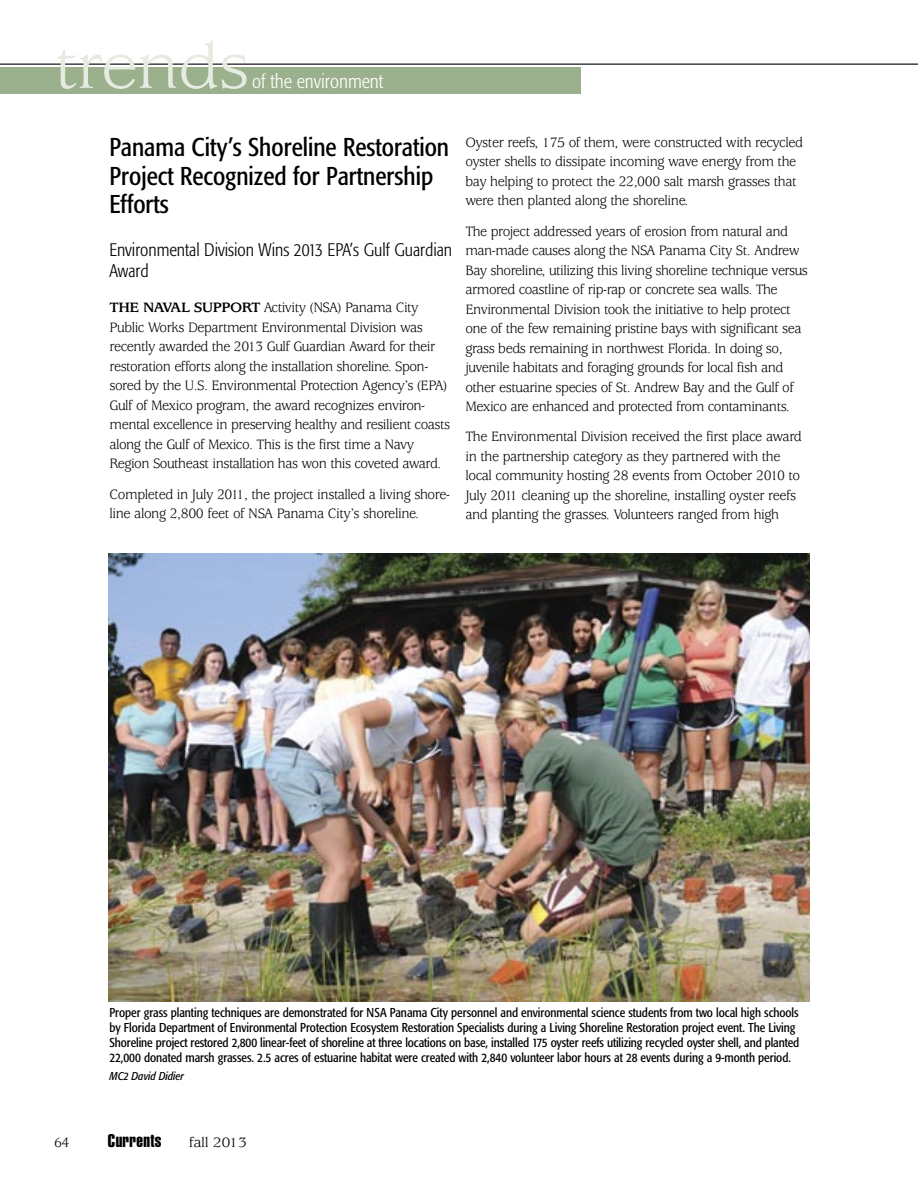
<style>
.page{position:relative;width:918px;height:1188px;background:#fff}
.page>*{position:absolute;margin:0;border:0;box-sizing:border-box;transform-origin:0 0}
.t1{font:69px "Usherwood";letter-spacing:-.03em;color:#e6ebe2;scale:1.1 1}
.t2{font:condensed 25.5px/28.5px "Formata";color:#000}
.t3{font:300 condensed 19.5px "Formata";color:#fff}
.t4{font:300 condensed 18px/21px "Formata";color:#000}
.t5{font:18px "Helvetica Extra Compressed";letter-spacing:.02em;color:#000;scale:1.1 1}
.t6{font:15px/19.5px "Usherwood";letter-spacing:-.035em;color:#000;scale:.95 1}
.t7{font:15px "Usherwood";letter-spacing:-.035em;color:#000;scale:1.1 1}
.t8{font:condensed 12.75px/15px "Formata";letter-spacing:-.005em;color:#000}
.t9{font:italic condensed 11.25px "Formata";color:#000}
.s1{font-weight:700}
</style>
<div class="page">
<hr style="left:0;top:64px;width:918px;height:1px;background:#000">
<div style="left:0;top:67px;width:580px;height:27px;background:#9bb08c"></div>
<img style="left:108px;top:554px;width:702px;height:448px">
<h1 class="t1" style="left:54px;top:40px;width:180px">trends</h1>
<h3 class="t3" style="left:252px;top:73px;width:133px">of the environment</h3>
<h2 class="t2" style="left:110px;top:135px;width:341px">Panama City’s Shoreline Restoration<br>Project Recognized for Partnership<br>Efforts</h2>
<p class="t4" style="left:110px;top:240px;width:344px">Environmental Division Wins 2013 EPA’s Gulf Guardian<br>Award</p>
<p class="t6" style="left:109px;top:299px;width:360px"><span class="s1">THE NAVAL SUPPORT</span> Activity (NSA) Panama City Public Works Department Environmental Division was recently awarded the 2013 Gulf Guardian Award for their restoration efforts along the installation shoreline. Spon&shy;sored by the U.S. Environmental Protection Agency’s (EPA)<br>Gulf of Mexico program, the award recognizes environ&shy;mental excellence in preserving healthy and resilient coasts along the Gulf of Mexico. This is the first time a Navy Region Southeast installation has won this coveted award.</p>
<p class="t6" style="left:110px;top:486px;width:360px">Completed in July 2011, the project installed a living shore&shy;line along 2,800 feet of NSA Panama City’s shoreline.</p>
<p class="t6" style="left:465px;top:134px;width:357px">Oyster reefs, 175 of them, were constructed with recycled oyster shells to dissipate incoming wave energy from the bay helping to protect the 22,000 salt marsh grasses that were then planted along the shoreline.</p>
<p class="t6" style="left:465px;top:223px;width:362px">The project addressed years of erosion from natural and man-made causes along the NSA Panama City St. Andrew Bay shoreline, utilizing this living shoreline technique versus armored coastline of rip-rap or concrete sea walls. The Environmental Division took the initiative to help protect one of the few remaining pristine bays with significant sea grass beds remaining in northwest Florida. In doing so, juvenile habitats and foraging grounds for local fish and other estuarine species of St. Andrew Bay and the Gulf of Mexico are enhanced and protected from contaminants.</p>
<p class="t6" style="left:465px;top:428px;width:356px">The Environmental Division received the first place award in the partnership category as they partnered with the local community hosting 28 events from October 2010 to July 2011 cleaning up the shoreline, installing oyster reefs and planting the grasses. Volunteers ranged from high</p>
<p class="t8" style="left:110px;top:1006px;width:691px">Proper grass planting techniques are demonstrated for NSA Panama City personnel and environmental science students from two local high schools by Florida Department of Environmental Protection Ecosystem Restoration Specialists during a Living Shoreline Restoration project event. The Living Shoreline project restored 2,800 linear-feet of shoreline at three locations on base, installed 175 oyster reefs utilizing recycled oyster shell, and planted 22,000 donated marsh grasses. 2.5 acres of estuarine habitat were created with 2,840 volunteer labor hours at 28 events during a 9-month period.</p>
<p class="t9" style="left:110px;top:1071px;width:76px">MC2 David Didier</p>
<p class="t6" style="left:54px;top:1134px;width:18px">64</p>
<p class="t5" style="left:108px;top:1134px;width:50px">Currents</p>
<p class="t7" style="left:189px;top:1137px;width:54px">fall 2013</p>
</div>
